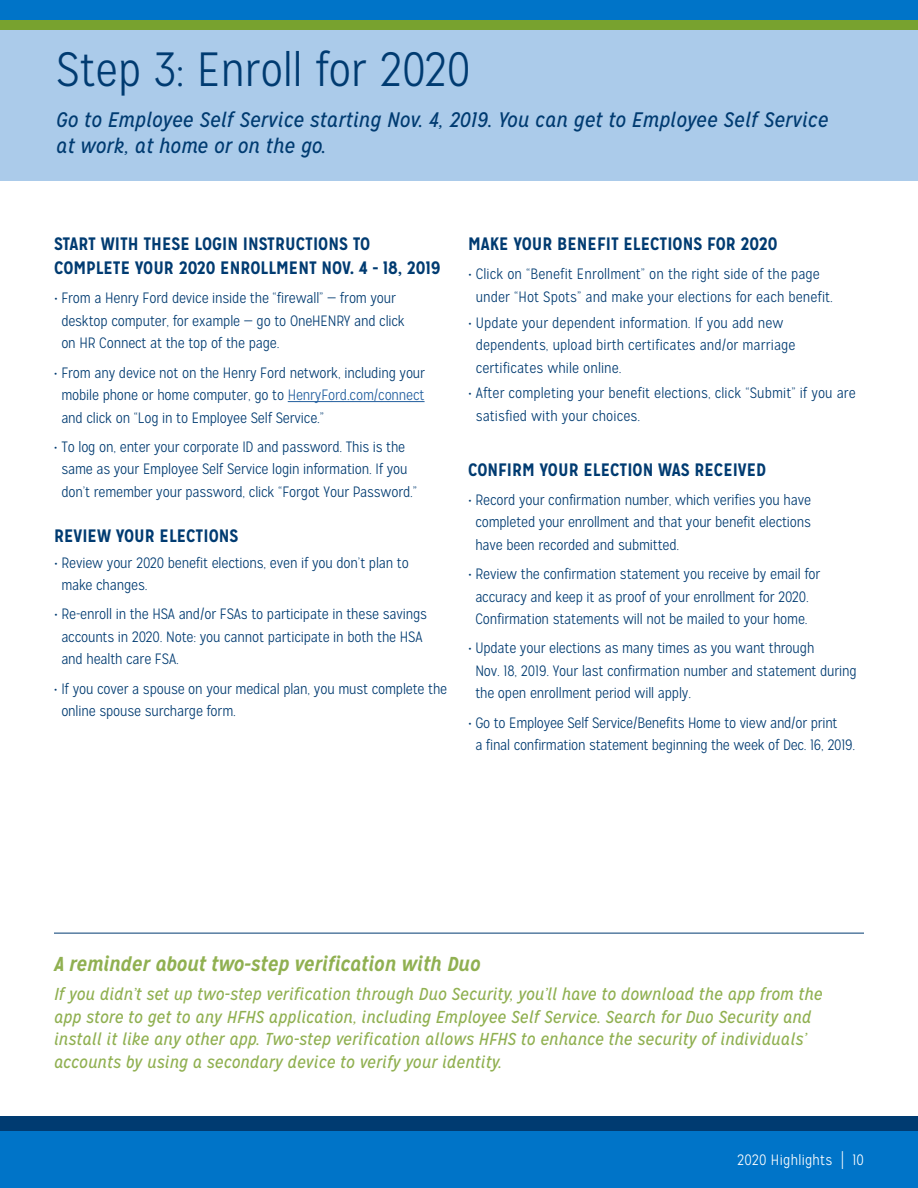
<style>
.page{position:relative;width:918px;height:1188px;background:#fff}
.page>*{position:absolute;margin:0;border:0;box-sizing:border-box;transform-origin:0 0}
.t1{font:300 48px "Mission Gothic";color:#003b71}
.t2{font:italic 21px/25.5px "Mission Gothic";letter-spacing:.01em;color:#003b71}
.t3{font:italic 700 20.1px "Mission Gothic";color:#90b051}
.t4{font:700 18px/24px "Mission Gothic";color:#003b71}
.t5{font:italic 17.25px/22.5px "Mission Gothic";letter-spacing:.01em;color:#90b051}
.t6{font:300 15px/22.5px "Mission Gothic";letter-spacing:-.01em;color:#003b71}
.t7{font:300 15px "Mission Gothic";letter-spacing:.02em;color:#fff}
.s1{color:#215e9e}
.s2{font-size:19.8px}
</style>
<div class="page">
<hr style="left:288px;top:401px;width:137px;height:1px;background:#215e9e">
<div style="left:0;top:18px;width:918px;height:163px;background:#abcbea"></div>
<div style="left:0;top:1116px;width:918px;height:14px;background:#003b71"></div>
<hr style="left:54px;top:933px;width:810px;height:1px;background:#003b71">
<div style="left:0;top:19px;width:918px;height:11px;background:#78a22f"></div>
<div style="left:0;top:1130px;width:918px;height:58px;background:#0074c8"></div>
<div style="left:0;top:0;width:918px;height:19px;background:#0074c8"></div>
<h1 class="t1" style="left:56px;top:41px;width:416px">Step 3: Enroll for 2020</h1>
<h2 class="t2" style="left:56px;top:107px;width:774px">Go to Employee Self Service starting Nov. 4, 2019. You can get to Employee Self Service at work, at home or on the go.</h2>
<p class="t4" style="left:54px;top:232px;width:388px">START WITH THESE LOGIN INSTRUCTIONS TO<br>COMPLETE YOUR 2020 ENROLLMENT NOV. 4 - 18, 2019</p>
<p class="t6" style="left:61px;top:287px;width:345px;text-indent:-7px">• From a Henry Ford device inside the “firewall” — from your desktop computer, for example — go to OneHENRY and click on HR Connect at the top of the page.</p>
<p class="t6" style="left:61px;top:361px;width:365px;text-align:justify;text-indent:-7px">• From any device not on the Henry Ford network, including your mobile phone or home computer, go to <span class="s1">HenryFord.com/connect </span>and click on “Log in to Employee Self Service.”</p>
<p class="t6" style="left:61px;top:436px;width:357px;text-indent:-7px">• To log on, enter your corporate ID and password. This is the same as your Employee Self Service login information. If you don’t remember your password, click “Forgot Your Password.”</p>
<p class="t4" style="left:54px;top:524px;width:186px">REVIEW YOUR ELECTIONS</p>
<p class="t6" style="left:61px;top:551px;width:349px;text-indent:-7px">• Review your 2020 benefit elections, even if you don’t plan to make changes.</p>
<p class="t6" style="left:61px;top:603px;width:367px;text-indent:-7px">• Re-enroll in the HSA and/or FSAs to participate in these savings accounts in 2020. Note: you cannot participate in both the HSA and health care FSA.</p>
<p class="t6" style="left:61px;top:677px;width:387px;text-indent:-7px">• If you cover a spouse on your medical plan, you must complete the online spouse surcharge form.</p>
<p class="t4" style="left:468px;top:232px;width:311px">MAKE YOUR BENEFIT ELECTIONS FOR 2020</p>
<p class="t6" style="left:476px;top:263px;width:359px;text-indent:-8px">• Click on “Benefit Enrollment” on the right side of the page under “Hot Spots” and make your elections for each benefit.</p>
<p class="t6" style="left:476px;top:311px;width:321px;text-indent:-8px">• Update your dependent information. If you add new dependents, upload birth certificates and/or marriage certificates while online.</p>
<p class="t6" style="left:476px;top:382px;width:382px;text-indent:-8px">• After completing your benefit elections, click “Submit” if you are satisfied with your choices.</p>
<p class="t4" style="left:468px;top:457px;width:300px">CONFIRM YOUR ELECTION WAS RECEIVED</p>
<p class="t6" style="left:475px;top:489px;width:337px;text-align:justify;text-indent:-7px">• Record your confirmation number, which verifies you have completed your enrollment and that your benefit elections have been recorded and submitted.</p>
<p class="t6" style="left:468px;top:563px;width:354px;text-align:center">• Review the confirmation statement you receive by email for accuracy and keep it as proof of your enrollment for 2020.<br>Confirmation statements will not be mailed to your home.</p>
<p class="t6" style="left:475px;top:637px;width:383px;text-indent:-7px">• Update your elections as many times as you want through<br>Nov. 18, 2019. Your last confirmation number and statement during the open enrollment period will apply.</p>
<p class="t6" style="left:475px;top:711px;width:381px;text-indent:-7px">• Go to Employee Self Service/Benefits Home to view and/or print<br>a final confirmation statement beginning the week of Dec. 16, 2019.</p>
<h3 class="t3" style="left:54px;top:951px;width:428px">A reminder about two-step verification with Duo</h3>
<p class="t5" style="left:54px;top:983px;width:770px">If you didn’t set up two-step verification through Duo Security, you’ll have to download the app from the app store to get to any HFHS application, including Employee Self Service. Search for Duo Security and install it like any other app. Two-step verification allows HFHS to enhance the security of individuals’ accounts by using a secondary device to verify your identity.</p>
<p class="t7" style="left:737px;top:1151px;width:128px">2020 Highlights <span class="s2">|</span> 10</p>
</div>
